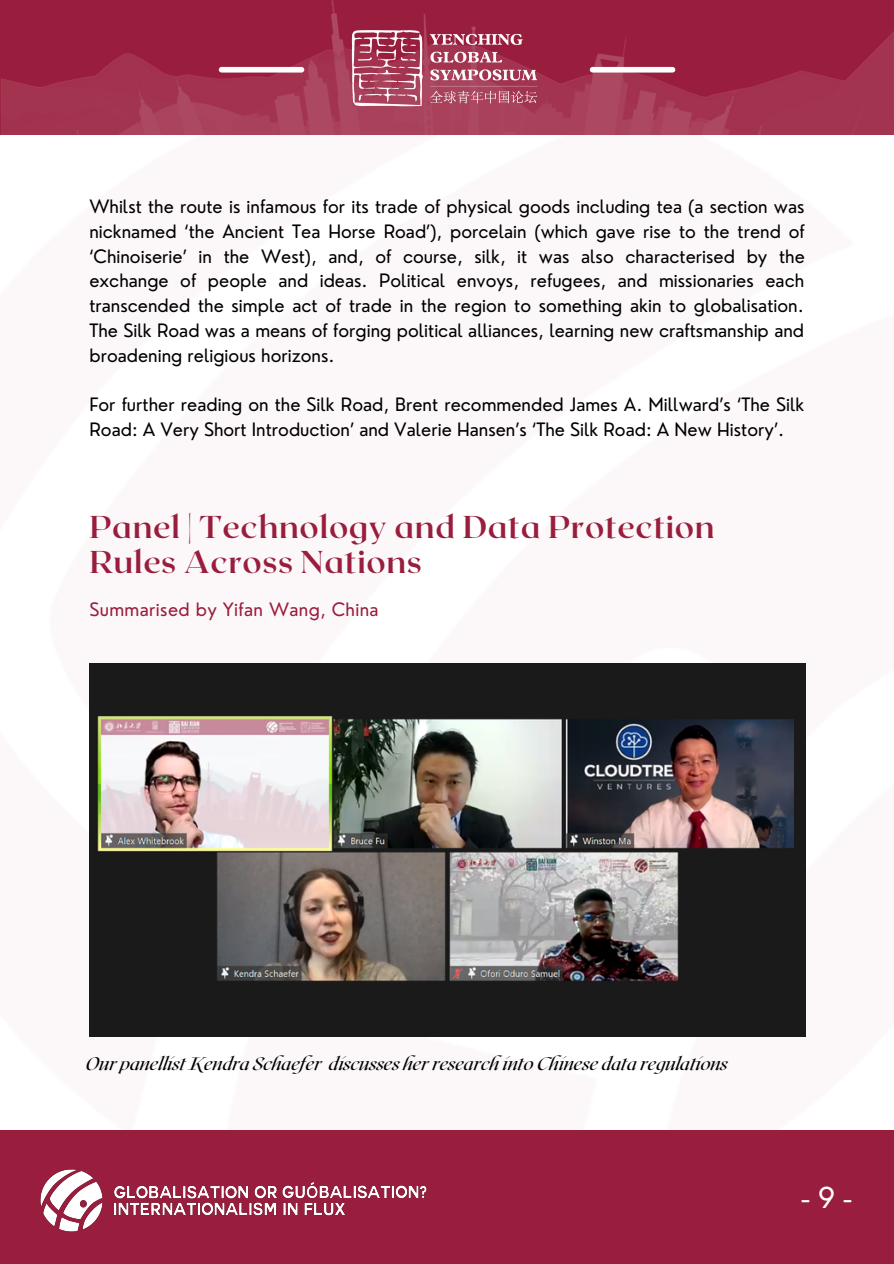
<style>
.page{position:relative;width:894px;height:1264px;background:#fff}
.page>*{position:absolute;margin:0;border:0;box-sizing:border-box;transform-origin:0 0}
.t1{font:700 31.5px/35px "Roxborough CF";letter-spacing:.02em;color:#991d3c}
.t2{font:28.05px "Nourd";color:#fff}
.t3{font:18px/24.8px "Nourd";color:#000;text-align:justify}
.t4{font:italic 18px "Roxborough CF";color:#000}
.t5{font:18px "Nourd";letter-spacing:.02em;color:#991d3c}
</style>
<div class="page">
<div style="left:0;top:1130px;width:893px;height:133px;background:#991d3c"></div>
<img style="left:0;top:0;width:893px;height:134px">
<img style="left:347px;top:21px;width:200px;height:91px">
<img style="left:40px;top:1169px;width:387px;height:63px">
<div style="left:592px;top:67px;width:80px;height:6px;background:#fff"></div>
<div style="left:221px;top:67px;width:80px;height:6px;background:#fff"></div>
<img style="left:89px;top:663px;width:715px;height:373px">
<p class="t3" style="left:89px;top:194px;width:716px">Whilst the route is infamous for its trade of physical goods including tea (a section was nicknamed ‘the Ancient Tea Horse Road’), porcelain (which gave rise to the trend of ‘Chinoiserie’ in the West), and, of course, silk, it was also characterised by the exchange of people and ideas. Political envoys, refugees, and missionaries each transcended the simple act of trade in the region to something akin to globalisation.<br>The Silk Road was a means of forging political alliances, learning new craftsmanship and broadening religious horizons.</p>
<p class="t3" style="left:89px;top:392px;width:716px">For further reading on the Silk Road, Brent recommended James A. Millward’s ‘The Silk<br>Road: A Very Short Introduction’ and Valerie Hansen’s ‘The Silk Road: A New History’.</p>
<h1 class="t1" style="left:89px;top:508px;width:626px">Panel | Technology and Data Protection<br>Rules Across Nations</h1>
<p class="t5" style="left:89px;top:598px;width:291px">Summarised by Yifan Wang, China</p>
<p class="t4" style="left:86px;top:1051px;width:643px">Our panellist Kendra Schaefer discusses her research into Chinese data regulations</p>
<h2 class="t2" style="left:800px;top:1179px;width:53px">-9-</h2>
</div>
